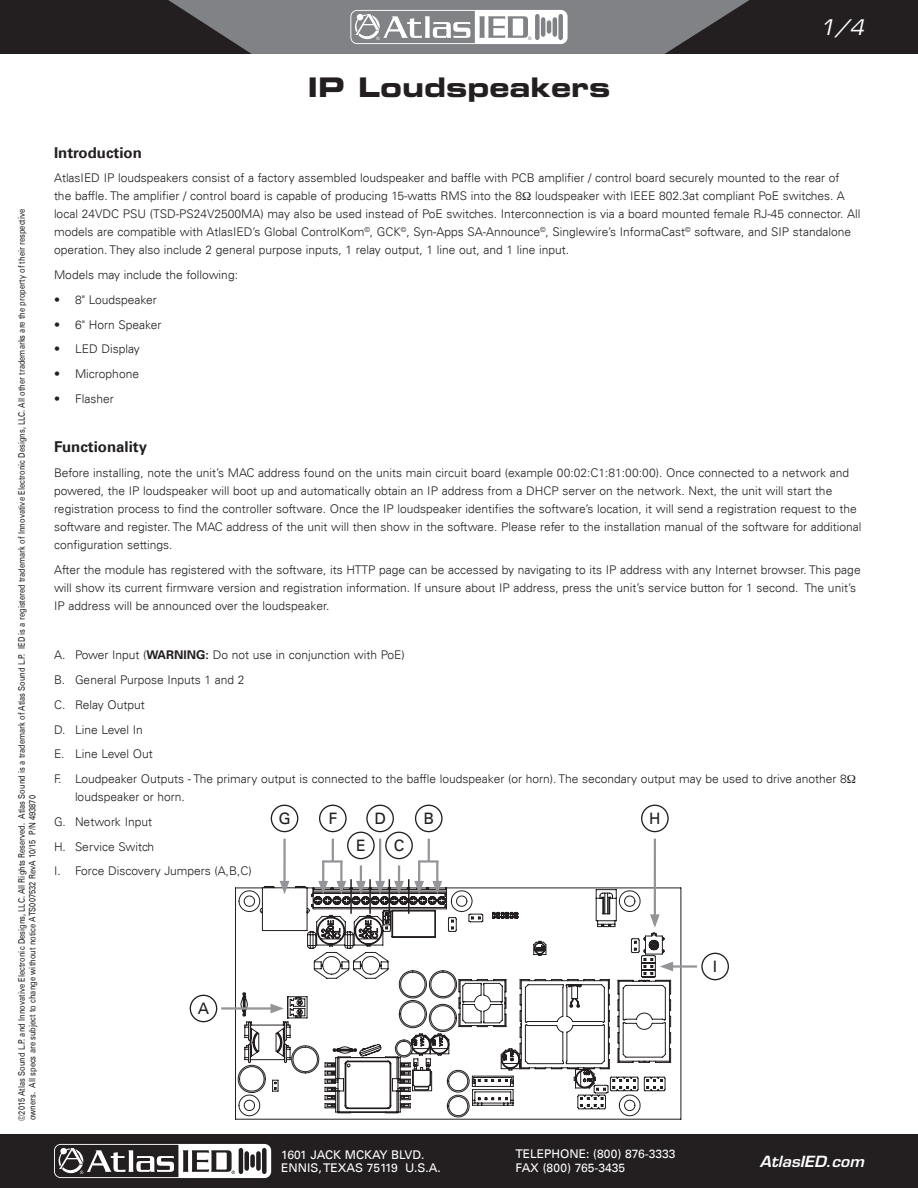
<style>
.page{position:relative;width:918px;height:1188px;background:#fff}
.page>*{position:absolute;margin:0;border:0;box-sizing:border-box;transform-origin:0 0}
.Heading{font:27px "Eurostile LT Std Bold Ex 2";color:#231f20}
.t1{font:italic 21px "Eurostile LT Std";color:#fff}
.t2{font:15.75px "Univers LT";color:#231f20}
.Sub_Header{font:700 15px "Univers LT";color:#231f20}
.t3{font:italic 600 15px "Eurostile LT Std";color:#fff;scale:1.05 1}
.Body_Copy{font:300 12px/18px "Univers LT";color:#231f20}
.t4{font:12px/13.5px "Univers LT";color:#fff}
.t5{font:9px/10.8px "Univers LT";color:#231f20;scale:.83 1}
.s1{font-family:"Univers LT55"}
.s2{font-weight:700}
</style>
<div class="page">
<div style="left:0;top:0;width:918px;height:54px;background:#231f20"></div>
<div style="left:0;top:1134px;width:918px;height:54px;background:#231f20"></div>
<svg style="left:168px;top:0;width:581px;height:54px;background:#808184"></svg>
<svg style="left:54px;top:1144px;width:217px;height:34px"></svg>
<svg style="left:235px;top:886px;width:447px;height:234px"></svg>
<hr style="left:221px;top:1007px;width:54px;height:3px;background:#939598">
<svg style="left:270px;top:1004px;width:14px;height:9px"></svg>
<hr style="left:669px;top:965px;width:28px;height:3px;background:#939598">
<svg style="left:660px;top:962px;width:13px;height:9px"></svg>
<hr style="left:332px;top:839px;width:2px;height:22px;background:#939598">
<hr style="left:428px;top:839px;width:2px;height:22px;background:#939598">
<hr style="left:322px;top:860px;width:20px;height:3px;background:#939598">
<hr style="left:418px;top:860px;width:20px;height:3px;background:#939598">
<hr style="left:379px;top:839px;width:2px;height:46px;background:#939598">
<svg style="left:375px;top:881px;width:10px;height:13px"></svg>
<hr style="left:283px;top:839px;width:3px;height:46px;background:#939598">
<svg style="left:280px;top:881px;width:9px;height:13px"></svg>
<hr style="left:654px;top:839px;width:2px;height:80px;background:#939598">
<svg style="left:650px;top:914px;width:10px;height:14px"></svg>
<hr style="left:360px;top:865px;width:2px;height:20px;background:#939598">
<svg style="left:356px;top:881px;width:10px;height:13px"></svg>
<hr style="left:322px;top:861px;width:2px;height:24px;background:#939598">
<svg style="left:318px;top:881px;width:10px;height:13px"></svg>
<hr style="left:418px;top:861px;width:2px;height:24px;background:#939598">
<svg style="left:414px;top:881px;width:10px;height:13px"></svg>
<hr style="left:398px;top:865px;width:2px;height:20px;background:#939598">
<svg style="left:394px;top:881px;width:10px;height:13px"></svg>
<hr style="left:340px;top:861px;width:3px;height:24px;background:#939598">
<svg style="left:336px;top:881px;width:10px;height:13px"></svg>
<hr style="left:436px;top:861px;width:2px;height:24px;background:#939598">
<svg style="left:432px;top:881px;width:10px;height:13px"></svg>
<div style="left:190px;top:995px;width:27px;height:27px;border:1px solid #231f20;border-radius:50%"></div>
<div style="left:701px;top:953px;width:28px;height:27px;border:1px solid #231f20;border-radius:50%"></div>
<div style="left:319px;top:805px;width:28px;height:27px;border:1px solid #231f20;border-radius:50%"></div>
<div style="left:415px;top:805px;width:28px;height:27px;border:1px solid #231f20;border-radius:50%"></div>
<div style="left:366px;top:805px;width:28px;height:27px;border:1px solid #231f20;border-radius:50%"></div>
<div style="left:271px;top:805px;width:27px;height:27px;border:1px solid #231f20;border-radius:50%"></div>
<div style="left:641px;top:805px;width:28px;height:27px;border:1px solid #231f20;border-radius:50%"></div>
<div style="left:347px;top:832px;width:28px;height:27px;border:1px solid #231f20;border-radius:50%"></div>
<div style="left:385px;top:832px;width:28px;height:27px;border:1px solid #231f20;border-radius:50%"></div>
<hr style="left:408px;top:879px;width:1px;height:35px;background:#231f20">
<hr style="left:389px;top:879px;width:1px;height:35px;background:#231f20">
<hr style="left:369px;top:879px;width:2px;height:35px;background:#231f20">
<hr style="left:350px;top:879px;width:2px;height:35px;background:#231f20">
<p class="Heading" style="left:308px;top:68px;width:304px">IP Loudspeakers</p>
<p class="t1" style="left:820px;top:15px;width:46px">1/4</p>
<p class="t5" style="left:16px;top:1120px;width:1100px;rotate:-90deg">©2015 Atlas Sound L.P. and Innovative Electronic Designs, LLC. All Rights Reserved. Atlas Sound is a trademark of Atlas Sound L.P. IED is a registered trademark of Innovative Electronic Designs, LLC. All other trademarks are the property of their respective owners. All specs are subject to change without notic<span class="s1">e A</span>TS00<span class="s1">7532</span> RevA 10/15 P/N 493870</p>
<p class="Sub_Header" style="left:54px;top:144px;width:89px">Introduction</p>
<p class="Body_Copy" style="left:54px;top:169px;width:808px">AtlasIED IP loudspeakers consist of a factory assembled loudspeaker and baffle with PCB amplifier / control board securely mounted to the rear of<br>the baffle. The amplifier / control board is capable of producing 15-watts RMS into the 8 loudspeaker with IEEE 802.3at compliant PoE switches. A local 24VDC PSU (TSD-PS24V2500MA) may also be used instead of PoE switches. Interconnection is via a board mounted female RJ-45 connector. All models are compatible with AtlasIED’s Global ControlKom<sup>©</sup>, GCK<sup>©</sup>, Syn-Apps SA-Announce<sup>©</sup>, Singlewire’s InformaCast<sup>©</sup> software, and SIP standalone operation. They also include 2 general purpose inputs, 1 relay output, 1 line out, and 1 line input.</p>
<p class="Body_Copy" style="left:54px;top:266px;width:186px">Models may include the following:</p>
<p class="Body_Copy" style="left:54px;top:291px;width:104px">• 8" Loudspeaker</p>
<p class="Body_Copy" style="left:54px;top:315px;width:109px">• 6" Horn Speaker</p>
<p class="Body_Copy" style="left:54px;top:340px;width:87px">• LED Display</p>
<p class="Body_Copy" style="left:54px;top:365px;width:87px">• Microphone</p>
<p class="Body_Copy" style="left:54px;top:390px;width:61px">• Flasher</p>
<p class="Sub_Header" style="left:54px;top:438px;width:95px">Functionality</p>
<p class="Body_Copy" style="left:54px;top:464px;width:809px">Before installing, note the unit’s MAC address found on the units main circuit board (example 00:02:C1:81:00:00). Once connected to a network and powered, the IP loudspeaker will boot up and automatically obtain an IP address from a DHCP server on the network. Next, the unit will start the registration process to find the controller software. Once the IP loudspeaker identifies the software’s location, it will send a registration request to the software and register. The MAC address of the unit will then show in the software. Please refer to the installation manual of the software for additional configuration settings.</p>
<p class="Body_Copy" style="left:54px;top:561px;width:808px">After the module has registered with the software, its HTTP page can be accessed by navigating to its IP address with any Internet browser. This page will show its current firmware version and registration information. If unsure about IP address, press the unit’s service button for 1 second. The unit’s<br>IP address will be announced over the loudspeaker.</p>
<p class="Body_Copy" style="left:54px;top:646px;width:352px">A. Power Input (<span class="s2">WARNING:</span> Do not use in conjunction with PoE)</p>
<p class="Body_Copy" style="left:54px;top:671px;width:192px">B. General Purpose Inputs 1 and 2</p>
<p class="Body_Copy" style="left:54px;top:696px;width:92px">C. Relay Output</p>
<p class="Body_Copy" style="left:54px;top:720px;width:90px">D. Line Level In</p>
<p class="Body_Copy" style="left:54px;top:745px;width:100px">E. Line Level Out</p>
<p class="Body_Copy" style="left:75px;top:770px;width:773px;text-indent:-21px">F. Loudpeaker Outputs - The primary output is connected to the baffle loudspeaker (or horn). The secondary output may be used to drive another 8 loudspeaker or horn.</p>
<p class="Body_Copy" style="left:54px;top:813px;width:100px">G. Network Input</p>
<p class="Body_Copy" style="left:54px;top:837px;width:102px">H. Service Switch</p>
<p class="Body_Copy" style="left:54px;top:862px;width:199px">I. Force Discovery Jumpers (A,B,C)</p>
<p class="t2" style="left:278px;top:809px;width:14px">G</p>
<p class="t2" style="left:328px;top:809px;width:10px">F</p>
<p class="t2" style="left:374px;top:809px;width:13px">D</p>
<p class="t2" style="left:423px;top:809px;width:12px">B</p>
<p class="t2" style="left:649px;top:809px;width:13px">H</p>
<p class="t2" style="left:356px;top:836px;width:11px">E</p>
<p class="t2" style="left:394px;top:836px;width:12px">C</p>
<p class="t2" style="left:198px;top:999px;width:13px">A</p>
<p class="t4" style="left:281px;top:1148px;width:161px">1601 JACK MCKAY BLVD.<br>ENNIS, TEXAS 75119 U.S.A.</p>
<p class="t2" style="left:713px;top:957px;width:6px">I</p>
<p class="t4" style="left:515px;top:1147px;width:162px">TELEPHONE: (800) 876-3333<br>FAX (800) 765-3435</p>
<p class="t3" style="left:760px;top:1152px;width:101px">AtlasIED.com</p>
</div>
